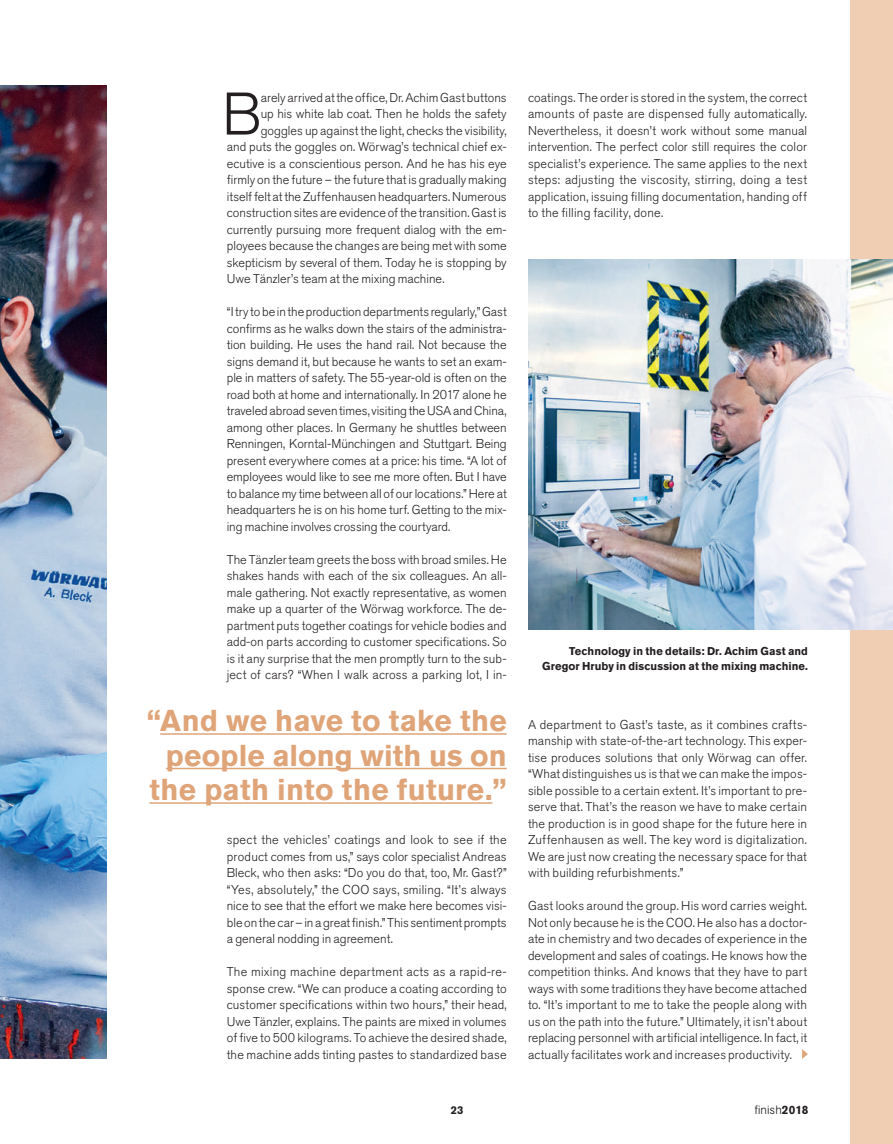
<style>
.page{position:relative;width:893px;height:1144px;background:#fff}
.page>*{position:absolute;margin:0;border:0;box-sizing:border-box;transform-origin:0 0}
.t1{font:300 59.55px "Akzidenz Grotesk BE";color:#231f20}
.t2{font:700 30px/34.5px "Akzidenz Grotesk BE";letter-spacing:.01em;color:#dfa579;text-align:right}
.t3{font:300 12.75px/16.5px "Akzidenz Grotesk BE";color:#231f20;text-align:justify}
.t4{font:300 12px "AG Book Rounded Pro";color:#231f20}
.t5{font:700 11.25px/15px "Akzidenz Grotesk BE";letter-spacing:.005em;color:#231f20;text-align:right}
.s1{font-family:"Akzidenz Grotesk BE";font-weight:700}
</style>
<div class="page">
<div style="left:850px;top:0;width:43px;height:1144px;background:#efceb4"></div>
<img style="left:0;top:85px;width:106px;height:974px">
<img style="left:528px;top:259px;width:365px;height:371px">
<hr style="left:160px;top:733px;width:347px;height:2px;background:#dfa579">
<hr style="left:166px;top:768px;width:341px;height:1px;background:#dfa579">
<hr style="left:149px;top:802px;width:343px;height:2px;background:#dfa579">
<svg style="left:802px;top:1049px;width:6px;height:10px"></svg>
<h1 class="t1" style="left:222px;top:81px;width:41px">B</h1>
<p class="t3" style="left:261px;top:89px;width:248px">arely arrived at the office, Dr. Achim Gast buttons</p>
<p class="t3" style="left:261px;top:106px;width:247px">up his white lab coat. Then he holds the safety</p>
<p class="t3" style="left:261px;top:122px;width:247px">goggles up against the light, checks the visibility,</p>
<p class="t3" style="left:227px;top:139px;width:281px">and puts the goggles on. Wörwag’s technical chief ex-</p>
<p class="t3" style="left:227px;top:155px;width:281px">ecutive is a conscientious person. And he has his eye</p>
<p class="t3" style="left:227px;top:172px;width:281px">firmly on the future – the future that is gradually making</p>
<p class="t3" style="left:227px;top:188px;width:281px">itself felt at the Zuffenhausen headquarters. Numerous</p>
<p class="t3" style="left:227px;top:205px;width:281px">construction sites are evidence of the transition. Gast is</p>
<p class="t3" style="left:227px;top:221px;width:281px">currently pursuing more frequent dialog with the em-</p>
<p class="t3" style="left:227px;top:238px;width:281px">ployees because the changes are being met with some</p>
<p class="t3" style="left:227px;top:254px;width:281px">skepticism by several of them. Today he is stopping by</p>
<p class="t3" style="left:227px;top:271px;width:219px">Uwe Tänzler’s team at the mixing machine.</p>
<p class="t3" style="left:227px;top:304px;width:281px">“I try to be in the production departments regularly,” Gast confirms as he walks down the stairs of the administra&shy;tion building. He uses the hand rail. Not because the signs demand it, but because he wants to set an exam&shy;ple in matters of safety. The 55-year-old is often on the road both at home and internationally. In 2017 alone he traveled abroad seven times, visiting the USA and China, among other places. In Germany he shuttles between Renningen, Korntal-Münchingen and Stuttgart. Being present everywhere comes at a price: his time. “A lot of employees would like to see me more often. But I have to balance my time between all of our locations.” Here at headquarters he is on his home turf. Getting to the mix&shy;ing machine involves crossing the courtyard.</p>
<p class="t3" style="left:227px;top:551px;width:281px">The Tänzler team greets the boss with broad smiles. He shakes hands with each of the six colleagues. An all&shy;male gathering. Not exactly representative, as women make up a quarter of the Wörwag workforce. The de&shy;partment puts together coatings for vehicle bodies and add-on parts according to customer specifications. So is it any surprise that the men promptly turn to the sub&shy;ject of cars? “When I walk across a parking lot, I in-</p>
<h2 class="t2" style="left:147px;top:703px;width:362px">“And we have to take the people along with us on the path into the future.”</h2>
<p class="t3" style="left:227px;top:832px;width:281px">spect the vehicles’ coatings and look to see if the product comes from us,” says color specialist Andreas Bleck, who then asks: “Do you do that, too, Mr. Gast?” “Yes, absolutely,” the COO says, smiling. “It’s always nice to see that the effort we make here becomes visi&shy;ble on the car – in a great finish.” This sentiment prompts a general nodding in agreement.</p>
<p class="t3" style="left:227px;top:964px;width:281px">The mixing machine department acts as a rapid-re&shy;sponse crew. “We can produce a coating according to customer specifications within two hours,” their head, Uwe Tänzler, explains. The paints are mixed in volumes of five to 500 kilograms. To achieve the desired shade, the machine adds tinting pastes to standardized base</p>
<p class="t3" style="left:528px;top:89px;width:281px">coatings. The order is stored in the system, the correct amounts of paste are dispensed fully automatically.<br>Nevertheless, it doesn’t work without some manual intervention. The perfect color still requires the color specialist’s experience. The same applies to the next steps: adjusting the viscosity, stirring, doing a test application, issuing filling documentation, handing off to the filling facility, done.</p>
<p class="t5" style="left:542px;top:643px;width:267px">Technology in the details: Dr. Achim Gast and<br>Gregor Hruby in discussion at the mixing machine.</p>
<p class="t3" style="left:528px;top:716px;width:281px">A department to Gast’s taste, as it combines crafts&shy;manship with state-of-the-art technology. This exper&shy;tise produces solutions that only Wörwag can offer. “What distinguishes us is that we can make the impos&shy;sible possible to a certain extent. It’s important to pre&shy;serve that. That’s the reason we have to make certain the production is in good shape for the future here in Zuffenhausen as well. The key word is digitalization.<br>We are just now creating the necessary space for that with building refurbishments.”</p>
<p class="t3" style="left:528px;top:898px;width:281px">Gast looks around the group. His word carries weight.<br>Not only because he is the COO. He also has a doctor&shy;ate in chemistry and two decades of experience in the development and sales of coatings. He knows how the competition thinks. And knows that they have to part ways with some traditions they have become attached to. “It’s important to me to take the people along with us on the path into the future.” Ultimately, it isn’t about replacing personnel with artificial intelligence. In fact, it actually facilitates work and increases productivity.</p>
<p class="t5" style="left:451px;top:1103px;width:14px">23</p>
<p class="t4" style="left:755px;top:1102px;width:55px">finish<span class="s1">2018</span></p>
</div>
